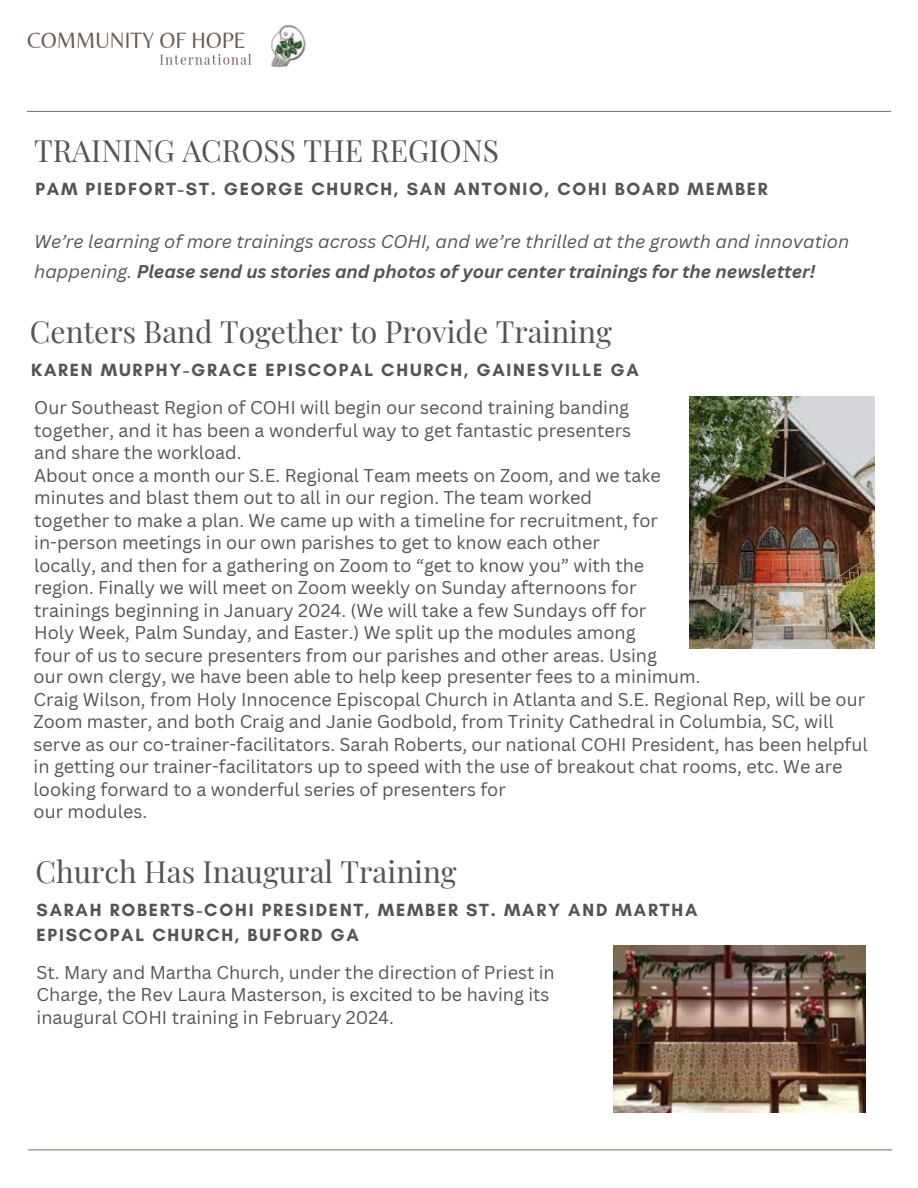
<style>
.page{position:relative;width:918px;height:1188px;background:#fff}
.page>*{position:absolute;margin:0;border:0;box-sizing:border-box;transform-origin:0 0}
.t1{font:30px "Playfair Display";color:#545454}
.t2{font:18px/22.5px "Canva Sans";color:#545454}
.t3{font:700 18px "Glacial Indifference";letter-spacing:.1em;color:#545454}
.t4{font:italic 18px/30.3px "Canva Sans";color:#545454}
.s1{font-weight:700}
</style>
<div class="page">
<img style="left:27px;top:25px;width:279px;height:42px">
<hr style="left:27px;top:111px;width:864px;height:1px;background:#8c7c6d">
<hr style="left:28px;top:1149px;width:864px;height:1px;background:#8c7c6d">
<img style="left:690px;top:397px;width:184px;height:251px">
<img style="left:614px;top:946px;width:252px;height:166px">
<p class="t1" style="left:34px;top:130px;width:466px">TRAINING ACROSS THE REGIONS</p>
<p class="t3" style="left:35px;top:178px;width:734px">PAM PIEDFORT-ST. GEORGE CHURCH, SAN ANTONIO, COHI BOARD MEMBER</p>
<p class="t4" style="left:34px;top:226px;width:816px">We’re learning of more trainings across COHI, and we’re thrilled at the growth and innovation happening. <span class="s1">Please send us stories and photos of your center trainings for the newsletter!</span></p>
<p class="t1" style="left:30px;top:311px;width:583px">Centers Band Together to Provide Training</p>
<p class="t3" style="left:31px;top:359px;width:609px">KAREN MURPHY-GRACE EPISCOPAL CHURCH, GAINESVILLE GA</p>
<p class="t2" style="left:34px;top:396px;width:598px;text-align:justify">Our Southeast Region of COHI will begin our second training banding together, and it has been a wonderful way to get fantastic presenters and share the workload.</p>
<p class="t2" style="left:34px;top:463px;width:628px">About once a month our S.E. Regional Team meets on Zoom, and we take minutes and blast them out to all in our region. The team worked together to make a plan. We came up with a timeline for recruitment, for in-person meetings in our own parishes to get to know each other locally, and then for a gathering on Zoom to “get to know you” with the region. Finally we will meet on Zoom weekly on Sunday afternoons for trainings beginning in January 2024. (We will take a few Sundays off for Holy Week, Palm Sunday, and Easter.) We split up the modules among four of us to secure presenters from our parishes and other areas. Using</p>
<p class="t2" style="left:34px;top:665px;width:668px">our own clergy, we have been able to help keep presenter fees to a minimum.</p>
<p class="t2" style="left:34px;top:688px;width:836px">Craig Wilson, from Holy Innocence Episcopal Church in Atlanta and S.E. Regional Rep, will be our Zoom master, and both Craig and Janie Godbold, from Trinity Cathedral in Columbia, SC, will serve as our co-trainer-facilitators. Sarah Roberts, our national COHI President, has been helpful in getting our trainer-facilitators up to speed with the use of breakout chat rooms, etc. We are looking forward to a wonderful series of presenters for</p>
<p class="t2" style="left:34px;top:800px;width:115px">our modules.</p>
<p class="t1" style="left:35px;top:850px;width:423px">Church Has Inaugural Training</p>
<p class="t3" style="left:37px;top:899px;width:662px">SARAH ROBERTS-COHI PRESIDENT, MEMBER ST. MARY AND MARTHA</p>
<p class="t3" style="left:37px;top:924px;width:324px">EPISCOPAL CHURCH, BUFORD GA</p>
<p class="t2" style="left:37px;top:961px;width:520px">St. Mary and Martha Church, under the direction of Priest in<br>Charge, the Rev Laura Masterson, is excited to be having its inaugural COHI training in February 2024.</p>
</div>
